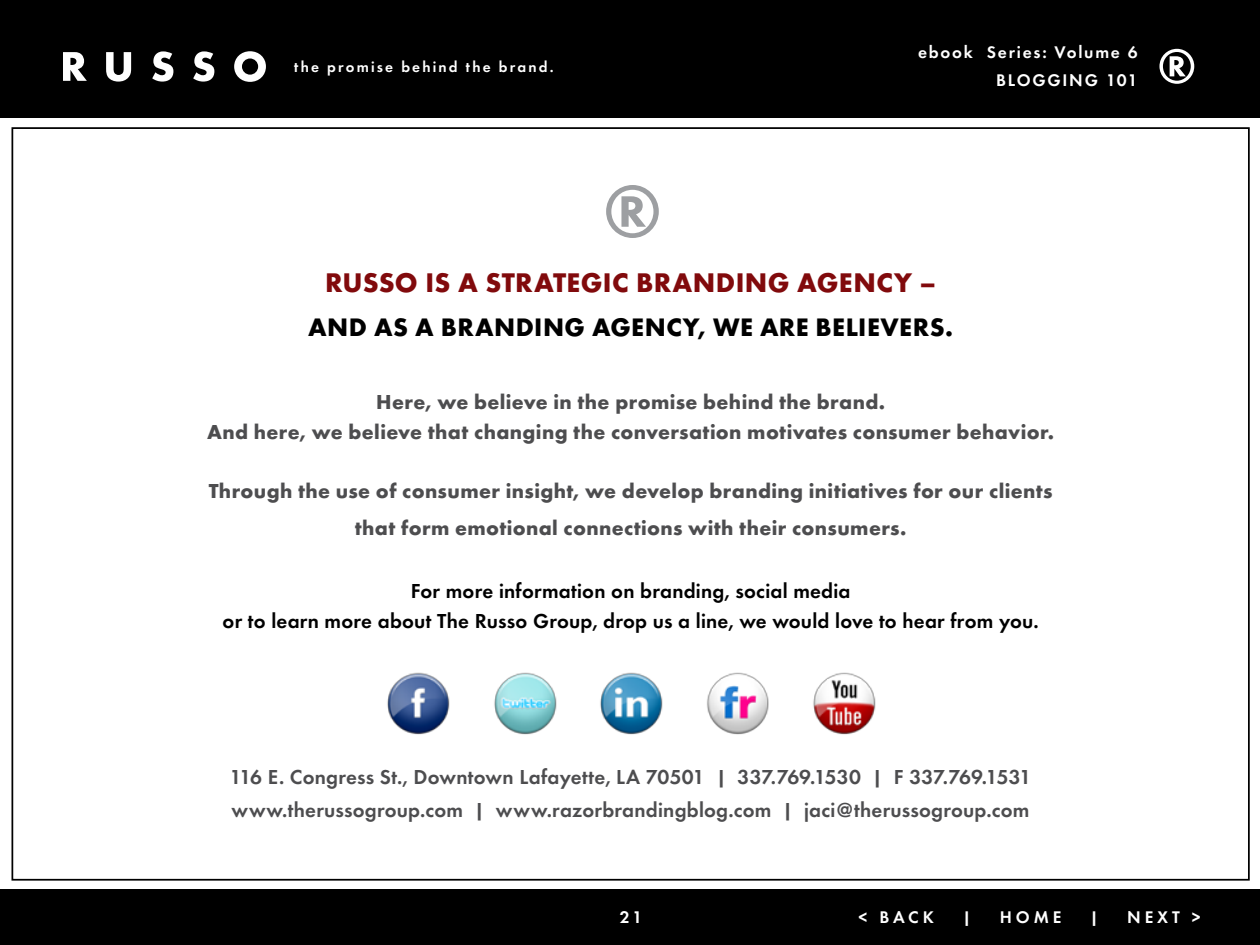
<style>
.page{position:relative;width:1260px;height:945px;background:#fff}
.page>*{position:absolute;margin:0;border:0;box-sizing:border-box;transform-origin:0 0}
.t1{font:700 28px "Futura T";letter-spacing:.015em;color:#810a0c}
.t2{font:700 26.25px "Futura T";letter-spacing:.015em;color:#000}
.t3{font:700 21px/29.8px "Futura T";letter-spacing:.015em;color:#4d4d4f;text-align:center}
.t4{font:600 21px/33.2px "Futura T";letter-spacing:.01em;color:#4d4d4f}
.t5{font:600 21px/29.8px "Futura T";letter-spacing:.01em;color:#000;text-align:center}
.t6{font:600 17.5px/28px "Futura T";letter-spacing:.1em;color:#fff;text-align:right}
.t7{font:600 15.4px "Futura T";letter-spacing:.14em;color:#fff}
</style>
<div class="page">
<div style="left:0;top:0;width:1260px;height:117px;background:#000"></div>
<svg style="left:63px;top:52px;width:24px;height:29px"></svg>
<svg style="left:106px;top:52px;width:25px;height:30px"></svg>
<svg style="left:152px;top:51px;width:21px;height:31px"></svg>
<svg style="left:193px;top:51px;width:21px;height:31px"></svg>
<svg style="left:234px;top:51px;width:32px;height:31px"></svg>
<svg style="left:1159px;top:49px;width:35px;height:35px"></svg>
<div style="left:0;top:889px;width:1260px;height:56px;background:#000"></div>
<svg style="left:606px;top:185px;width:53px;height:53px"></svg>
<img style="left:387px;top:672px;width:489px;height:63px">
<p class="t7" style="left:294px;top:58px;width:261px">the promise behind the brand.</p>
<p class="t6" style="left:918px;top:38px;width:221px">ebook Series: Volume 6<br>Blogging 101</p>
<h1 class="t1" style="left:325px;top:266px;width:613px">RUSSO IS A STRATEGIC BRANDING AGENCY –</h1>
<p class="t2" style="left:308px;top:311px;width:647px">AND AS A BRANDING AGENCY, WE ARE BELIEVERS.</p>
<p class="t3" style="left:207px;top:387px;width:849px">Here, we believe in the promise behind the brand.<br>And here, we believe that changing the conversation motivates consumer behavior.</p>
<p class="t3" style="left:209px;top:473px;width:845px;line-height:36.8px">Through the use of consumer insight, we develop branding initiatives for our clients that form emotional connections with their consumers.</p>
<p class="t5" style="left:223px;top:576px;width:818px">For more information on branding, social media<br>or to learn more about The Russo Group, drop us a line, we would love to hear from you.</p>
<p class="t4" style="left:230px;top:760px;width:803px">116 E . Congress St., Downtown Lafayette, LA 70501 | 337.769.1530 | F 337.769.1531 www.therussogroup.com | www.razorbrandingblog.com | jaci@therussogroup.com</p>
<p class="t6" style="left:620px;top:903px;width:24px">21</p>
<p class="t6" style="left:859px;top:903px;width:77px">&lt; Back</p>
<p class="t6" style="left:963px;top:903px;width:10px">|</p>
<p class="t6" style="left:1000px;top:903px;width:63px">Home</p>
<p class="t6" style="left:1090px;top:903px;width:10px">|</p>
<p class="t6" style="left:1127px;top:903px;width:75px">N ext &gt;</p>
</div>
